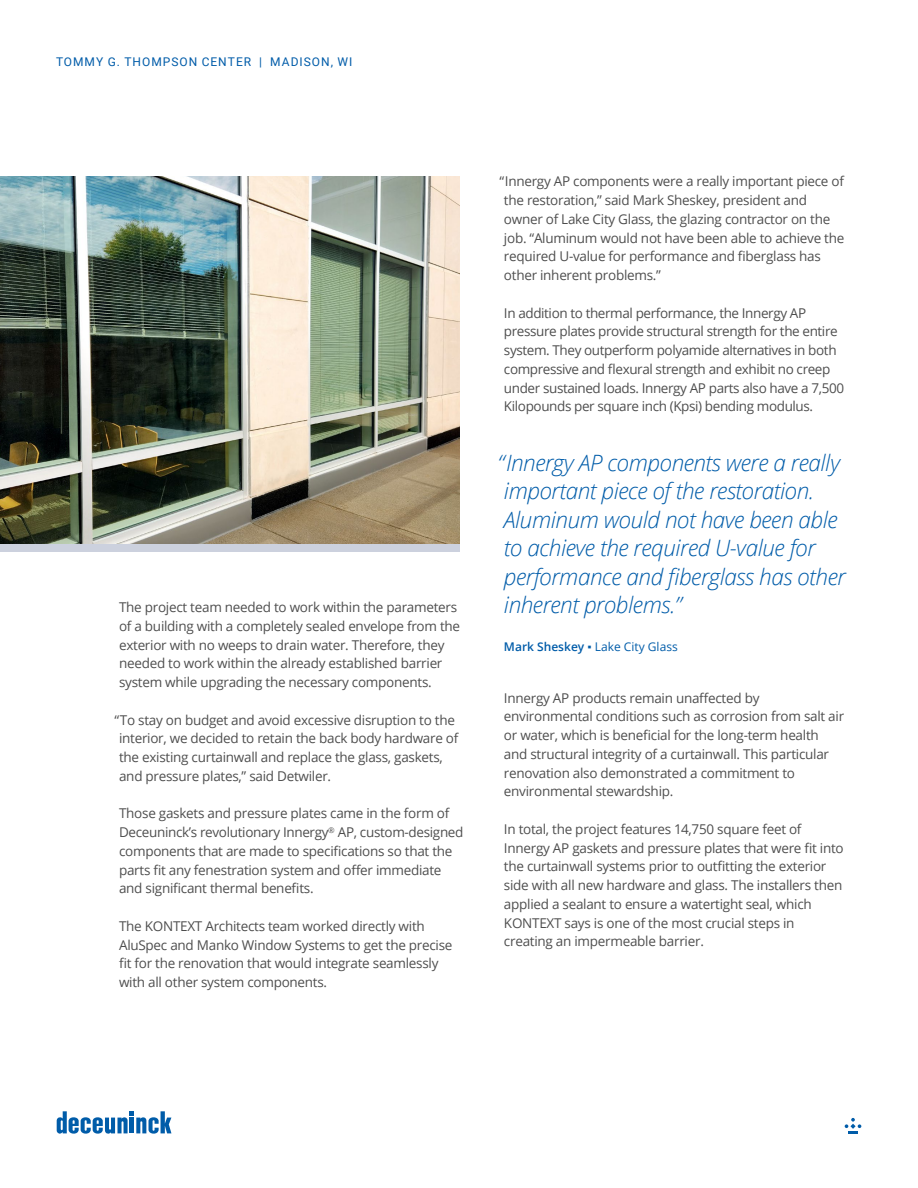
<style>
.page{position:relative;width:918px;height:1188px;background:#fff}
.page>*{position:absolute;margin:0;border:0;box-sizing:border-box;transform-origin:0 0}
.t1{font:italic 300 22.5px/28.5px "Open Sans";letter-spacing:-.02em;color:#005ca9}
.t2{font:13.5px/18.8px "Open Sans";letter-spacing:-.02em;color:rgb(0 0 0/.7)}
.t3{font:12px "Roboto";letter-spacing:.08em;color:#005ca9}
.t4{font:12px "Open Sans";color:#005ca9}
.s1{font-weight:600}
.s2{font-family:"Arial"}
</style>
<div class="page">
<svg style="left:845px;top:1118px;width:16px;height:16px"></svg>
<img style="left:0;top:176px;width:459px;height:368px">
<div style="left:0;top:544px;width:459px;height:8px;background:#ccd1de"></div>
<svg style="left:57px;top:1111px;width:114px;height:23px"></svg>
<p class="t3" style="left:56px;top:53px;width:298px">TOMMY G. THOMPSON CENTER | MADISON, WI</p>
<p class="t2" style="left:119px;top:598px;width:343px">The project team needed to work within the parameters of a building with a completely sealed envelope from the exterior with no weeps to drain water. Therefore, they needed to work within the already established barrier system while upgrading the necessary components.</p>
<p class="t2" style="left:119px;top:710px;width:341px;text-indent:-4px">“To stay on budget and avoid excessive disruption to the interior, we decided to retain the back body hardware of the existing curtainwall and replace the glass, gaskets, and pressure plates,” said Detwiler.</p>
<p class="t2" style="left:119px;top:804px;width:346px">Those gaskets and pressure plates came in the form of Deceuninck’s revolutionary Innergy<sup>®</sup> AP, custom-designed components that are made to specifications so that the parts fit any fenestration system and offer immediate and significant thermal benefits.</p>
<p class="t2" style="left:119px;top:916px;width:335px">The KONTEXT Architects team worked directly with AluSpec and Manko Window Systems to get the precise fit for the renovation that would integrate seamlessly with all other system components.</p>
<p class="t2" style="left:504px;top:172px;width:342px;text-indent:-4px">“Innergy AP components were a really important piece of the restoration,” said Mark Sheskey, president and owner of Lake City Glass, the glazing contractor on the job. “Aluminum would not have been able to achieve the required U-value for performance and fiberglass has other inherent problems.”</p>
<p class="t2" style="left:504px;top:303px;width:342px">In addition to thermal performance, the Innergy AP pressure plates provide structural strength for the entire system. They outperform polyamide alternatives in both compressive and flexural strength and exhibit no creep under sustained loads. Innergy AP parts also have a 7,500<br>Kilopounds per square inch (Kpsi) bending modulus.</p>
<h1 class="t1" style="left:498px;top:447px;width:349px">“Innergy AP components were a really important piece of the restoration.<br>Aluminum would not have been able to achieve the required U-value for performance and fiberglass has other inherent problems.”</h1>
<p class="t4" style="left:504px;top:638px;width:175px"><span class="s1">Mark Sheskey</span> <span class="s2">▪</span> Lake City Glass</p>
<p class="t2" style="left:504px;top:688px;width:342px">Innergy AP products remain unaffected by environmental conditions such as corrosion from salt air or water, which is beneficial for the long-term health and structural integrity of a curtainwall. This particular renovation also demonstrated a commitment to environmental stewardship.</p>
<p class="t2" style="left:504px;top:819px;width:341px">In total, the project features 14,750 square feet of Innergy AP gaskets and pressure plates that were fit into the curtainwall systems prior to outfitting the exterior side with all new hardware and glass. The installers then applied a sealant to ensure a watertight seal, which KONTEXT says is one of the most crucial steps in creating an impermeable barrier.</p>
</div>
